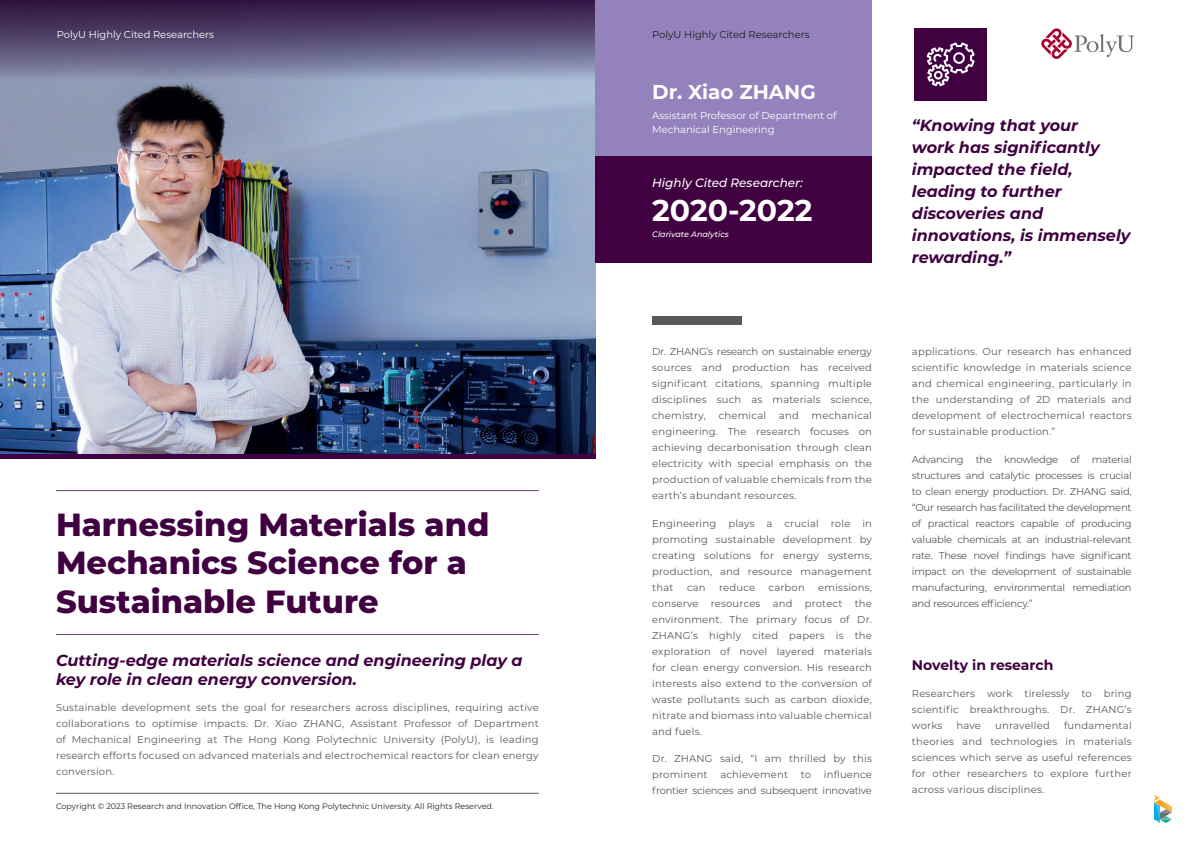
<style>
.page{position:relative;width:1191px;height:842px;background:#fff}
.page>*{position:absolute;margin:0;border:0;box-sizing:border-box;transform-origin:0 0}
.t1{font:800 32px/38.4px "Montserrat";color:#400041}
.t2{font:700 30px "Montserrat";color:#fff}
.t3{font:700 20px "Montserrat";color:#fff}
.t4{font:italic 700 16px/22px "Montserrat";color:#400041}
.t5{font:700 14px "Montserrat";color:#400041}
.t6{font:italic 500 12px "Montserrat";color:#fff}
.t7{font:10px/16px "Montserrat";letter-spacing:.02em;color:#57585a;text-align:justify}
.t8{font:10px/14px "Montserrat";color:#fff}
.t9{font:10px/16px "Montserrat";letter-spacing:-.025em;color:#57585a;text-align:right}
.t10{font:10px "Montserrat";color:#231f20}
.t11{font:8px "Montserrat";color:#231f20}
.t12{font:italic 500 8px "Montserrat";color:#fff}
</style>
<div class="page">
<img style="left:0;top:82px;width:595px;height:372px">
<hr style="left:56px;top:793px;width:483px;height:1px;background:#231f20">
<hr style="left:56px;top:490px;width:483px;height:1px;background:#400041">
<hr style="left:56px;top:634px;width:483px;height:1px;background:#400041">
<svg style="left:0;top:0;width:595px;height:82px;background:#5f557c"></svg>
<svg style="left:1154px;top:795px;width:17px;height:28px"></svg>
<div style="left:652px;top:317px;width:89px;height:8px;background:#5a5757"></div>
<div style="left:0;top:454px;width:595px;height:5px;background:#400041"></div>
<div style="left:595px;top:0;width:277px;height:252px;background:#9482bc"></div>
<div style="left:595px;top:156px;width:277px;height:107px;background:#400041"></div>
<div style="left:914px;top:28px;width:72px;height:73px;background:#400041"></div>
<svg style="left:1041px;top:28px;width:93px;height:31px"></svg>
<svg style="left:926px;top:42px;width:48px;height:44px"></svg>
<p class="t8" style="left:57px;top:27px;width:159px">PolyU Highly Cited Researchers</p>
<p class="t10" style="left:652px;top:28px;width:159px">PolyU Highly Cited Researchers</p>
<h3 class="t3" style="left:652px;top:77px;width:165px">Dr. Xiao ZHANG</h3>
<p class="t8" style="left:652px;top:108px;width:186px">Assistant Professor of Department of<br>Mechanical Engineering</p>
<h1 class="t1" style="left:56px;top:504px;width:435px">Harnessing Materials and<br>Mechanics Science for a<br>Sustainable Future</h1>
<h3 class="t4" style="left:56px;top:650px;width:468px;line-height:19.2px">Cutting-edge materials science and engineering play a key role in clean energy conversion.</h3>
<p class="t7" style="left:56px;top:699px;width:484px">Sustainable development sets the goal for researchers across disciplines, requiring active collaborations to optimise impacts. Dr. Xiao ZHANG, Assistant Professor of Department of Mechanical Engineering at The Hong Kong Polytechnic University (PolyU), is leading research efforts focused on advanced materials and electrochemical reactors for clean energy conversion.</p>
<p class="t11" style="left:56px;top:801px;width:439px">Copyright © 2023 Research and Innovation Office, The Hong Kong Polytechnic University. All Rights Reserved.</p>
<p class="t6" style="left:652px;top:175px;width:152px">Highly Cited Researcher:</p>
<h2 class="t2" style="left:652px;top:189px;width:162px">2020-2022</h2>
<p class="t12" style="left:652px;top:228px;width:78px">Clarivate Analytics</p>
<p class="t7" style="left:652px;top:344px;width:221px">Dr. ZHANG’s research on sustainable energy sources and production has received significant citations, spanning multiple disciplines such as materials science, chemistry,</p>
<p class="t7" style="left:652px;top:408px;width:221px;text-indent:159px">mechanical engineering. The research focuses on achieving decarbonisation through clean electricity with special emphasis on the production of valuable chemicals from the earth’s abundant resources.</p>
<p class="t7" style="left:652px;top:515px;width:221px">Engineering plays a crucial role in promoting sustainable development by creating solutions for energy systems, production, and resource management that</p>
<p class="t7" style="left:719px;top:408px;width:49px">chemical</p>
<p class="t7" style="left:779px;top:408px;width:21px">and</p>
<p class="t7" style="left:652px;top:579px;width:221px;text-indent:166px">emissions, conserve resources and protect the environment. The primary focus of Dr.<br>ZHANG’s highly cited papers is the exploration of novel layered materials for clean energy conversion. His research interests also extend to the conversion of waste pollutants such as carbon dioxide, nitrate and biomass into valuable chemical and fuels.</p>
<p class="t7" style="left:652px;top:750px;width:221px">Dr. ZHANG said, “I am thrilled by this prominent</p>
<p class="t7" style="left:687px;top:579px;width:20px">can</p>
<p class="t7" style="left:719px;top:579px;width:38px">reduce</p>
<p class="t7" style="left:768px;top:579px;width:38px">carbon</p>
<p class="t9" style="left:652px;top:766px;width:221px">influence<br>frontier sciences and subsequent innovative</p>
<p class="t7" style="left:720px;top:766px;width:69px">achievement</p>
<p class="t7" style="left:801px;top:766px;width:12px">to</p>
<h3 class="t4" style="left:912px;top:113px;width:220px">“Knowing that your<br>work has significantly impacted the field, leading to further discoveries and innovations, is immensely rewarding.”</h3>
<p class="t7" style="left:912px;top:344px;width:221px">applications. Our research has enhanced scientific knowledge in materials science and chemical engineering, particularly in the understanding of 2D materials and development of electrochemical reactors for sustainable production.”</p>
<p class="t7" style="left:912px;top:451px;width:221px">Advancing the knowledge of material structures and catalytic processes is crucial to clean energy production. Dr. ZHANG said, “Our research has facilitated the development of practical reactors capable of producing valuable chemicals at an industrial-relevant rate. These novel findings have significant impact on the development of sustainable manufacturing, environmental remediation and resources efficiency.”</p>
<h3 class="t5" style="left:912px;top:654px;width:143px">Novelty in research</h3>
<p class="t7" style="left:912px;top:685px;width:221px">Researchers work tirelessly to bring scientific breakthroughs. Dr. ZHANG’s works</p>
<p class="t7" style="left:912px;top:717px;width:221px;text-indent:152px">fundamental theories and technologies in materials sciences which serve as useful references for other researchers to explore further across various disciplines.</p>
<p class="t7" style="left:956px;top:717px;width:26px">have</p>
<p class="t7" style="left:995px;top:717px;width:56px">unravelled</p>
</div>
